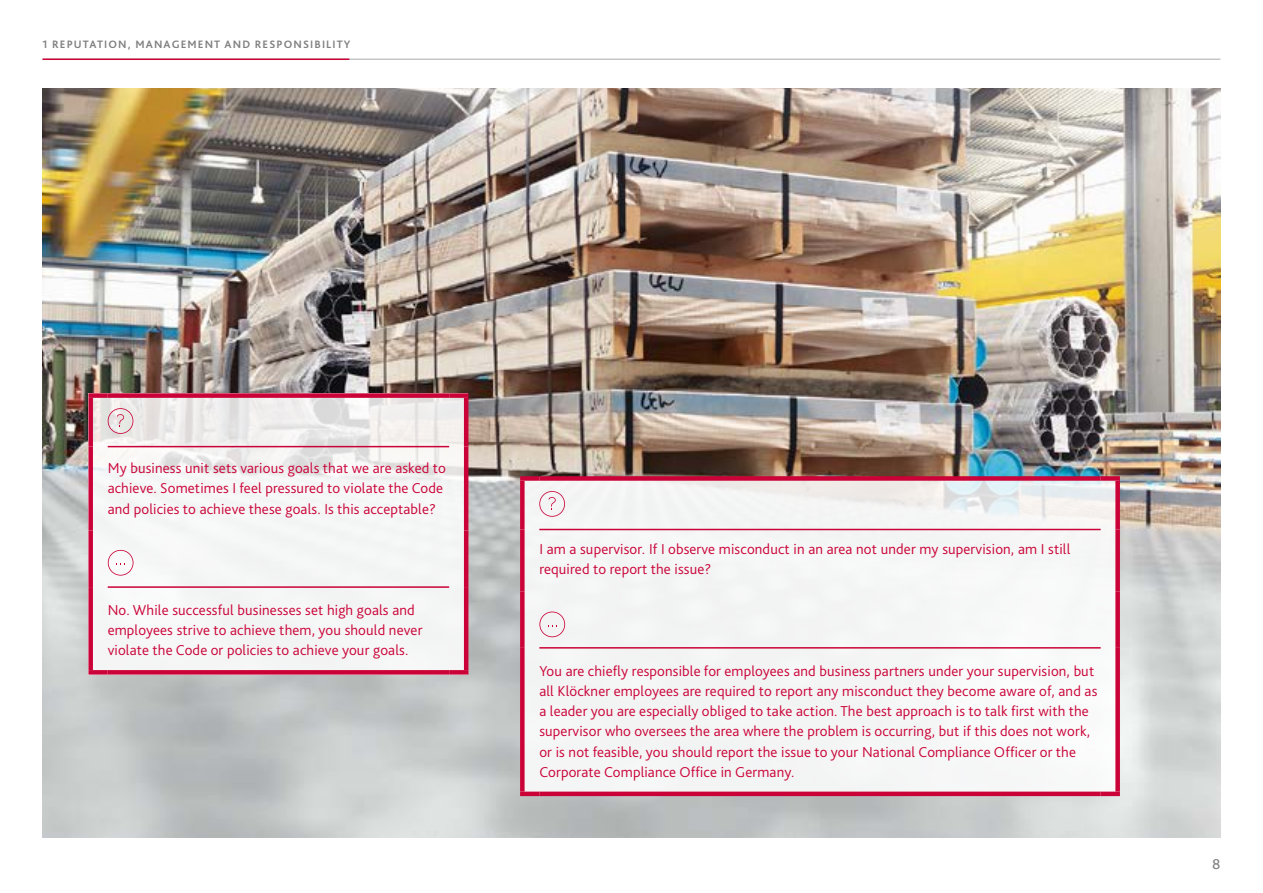
<style>
.page{position:relative;width:1263px;height:893px;background:#fff}
.page>*{position:absolute;margin:0;border:0;box-sizing:border-box;transform-origin:0 0}
.t1{font:300 15px/20.2px "Kl Bliss";letter-spacing:.01em;color:#ca0237}
.t2{font:15px "Kl Bliss";color:#808080}
.t3{font:700 11.25px "Kl Bliss";letter-spacing:.1em;color:#808080}
</style>
<div class="page">
<img style="left:43px;top:88px;width:1177px;height:750px">
<hr style="left:43px;top:59px;width:1177px;height:1px;background:#c5c6c6">
<hr style="left:43px;top:59px;width:306px;height:1px;background:#ca0237">
<div style="left:520px;top:477px;width:598px;height:318px;background:#f4f5f5"></div>
<div style="left:520px;top:476px;width:19px;height:5px;background:#ca0237"></div>
<div style="left:520px;top:481px;width:5px;height:48px;background:#ca0237"></div>
<div style="left:539px;top:476px;width:562px;height:5px;background:#ca0237"></div>
<div style="left:1101px;top:476px;width:19px;height:5px;background:#ca0237"></div>
<div style="left:1115px;top:481px;width:5px;height:48px;background:#ca0237"></div>
<div style="left:520px;top:529px;width:5px;height:62px;background:#ca0237"></div>
<div style="left:1115px;top:529px;width:5px;height:62px;background:#ca0237"></div>
<div style="left:520px;top:591px;width:5px;height:57px;background:#ca0237"></div>
<div style="left:1115px;top:591px;width:5px;height:57px;background:#ca0237"></div>
<div style="left:520px;top:648px;width:5px;height:144px;background:#ca0237"></div>
<div style="left:1115px;top:648px;width:5px;height:144px;background:#ca0237"></div>
<hr style="left:520px;top:792px;width:19px;height:4px;background:#ca0237">
<hr style="left:539px;top:792px;width:562px;height:4px;background:#ca0237">
<hr style="left:1101px;top:792px;width:19px;height:4px;background:#ca0237">
<hr style="left:539px;top:647px;width:562px;height:2px;background:#ca0237">
<hr style="left:539px;top:529px;width:562px;height:1px;background:#ca0237">
<svg style="left:539px;top:491px;width:26px;height:26px"></svg>
<svg style="left:539px;top:612px;width:26px;height:25px"></svg>
<svg style="left:93px;top:398px;width:371px;height:272px;fill:#f5f5f5"></svg>
<div style="left:88px;top:393px;width:20px;height:5px;background:#ca0237"></div>
<div style="left:88px;top:398px;width:5px;height:49px;background:#ca0237"></div>
<div style="left:108px;top:393px;width:341px;height:5px;background:#ca0237"></div>
<div style="left:449px;top:393px;width:19px;height:5px;background:#ca0237"></div>
<hr style="left:464px;top:398px;width:4px;height:49px;background:#ca0237">
<div style="left:88px;top:447px;width:5px;height:84px;background:#ca0237"></div>
<hr style="left:464px;top:447px;width:4px;height:84px;background:#ca0237">
<div style="left:88px;top:531px;width:5px;height:56px;background:#ca0237"></div>
<hr style="left:464px;top:531px;width:4px;height:56px;background:#ca0237">
<div style="left:88px;top:587px;width:5px;height:83px;background:#ca0237"></div>
<hr style="left:464px;top:587px;width:4px;height:83px;background:#ca0237">
<div style="left:88px;top:670px;width:20px;height:5px;background:#ca0237"></div>
<div style="left:108px;top:670px;width:341px;height:5px;background:#ca0237"></div>
<div style="left:449px;top:670px;width:19px;height:5px;background:#ca0237"></div>
<hr style="left:108px;top:586px;width:341px;height:2px;background:#ca0237">
<hr style="left:108px;top:446px;width:341px;height:1px;background:#ca0237">
<svg style="left:108px;top:408px;width:25px;height:26px"></svg>
<svg style="left:108px;top:550px;width:25px;height:26px"></svg>
<p class="t3" style="left:43px;top:37px;width:309px">1 REPUTATION, MANAG EM ENT AND RESPONSIBILITY</p>
<p class="t1" style="left:108px;top:458px;width:340px">My business unit sets various goals that we are asked to achieve. Sometimes I feel pressured to violate the Code and policies to achieve these goals. Is this acceptable?</p>
<p class="t1" style="left:108px;top:599px;width:316px">No. While successful businesses set high goals and employees strive to achieve them, you should never violate the Code or policies to achieve your goals.</p>
<p class="t1" style="left:539px;top:539px;width:532px">I am a supervisor. If I observe misconduct in an area not under my supervision, am I still required to report the issue?</p>
<p class="t1" style="left:539px;top:660px;width:559px">You are chiefly responsible for employees and business partners under your supervision, but all Klöckner employees are required to report any misconduct they become aware of, and as a leader you are especially obliged to take action. The best approach is to talk first with the supervisor who oversees the area where the problem is occurring, but if this does not work, or is not feasible, you should report the issue to your National Compliance Officer or the Corporate Compliance Office in Germany.</p>
<p class="t2" style="left:1212px;top:855px;width:10px">8</p>
</div>
